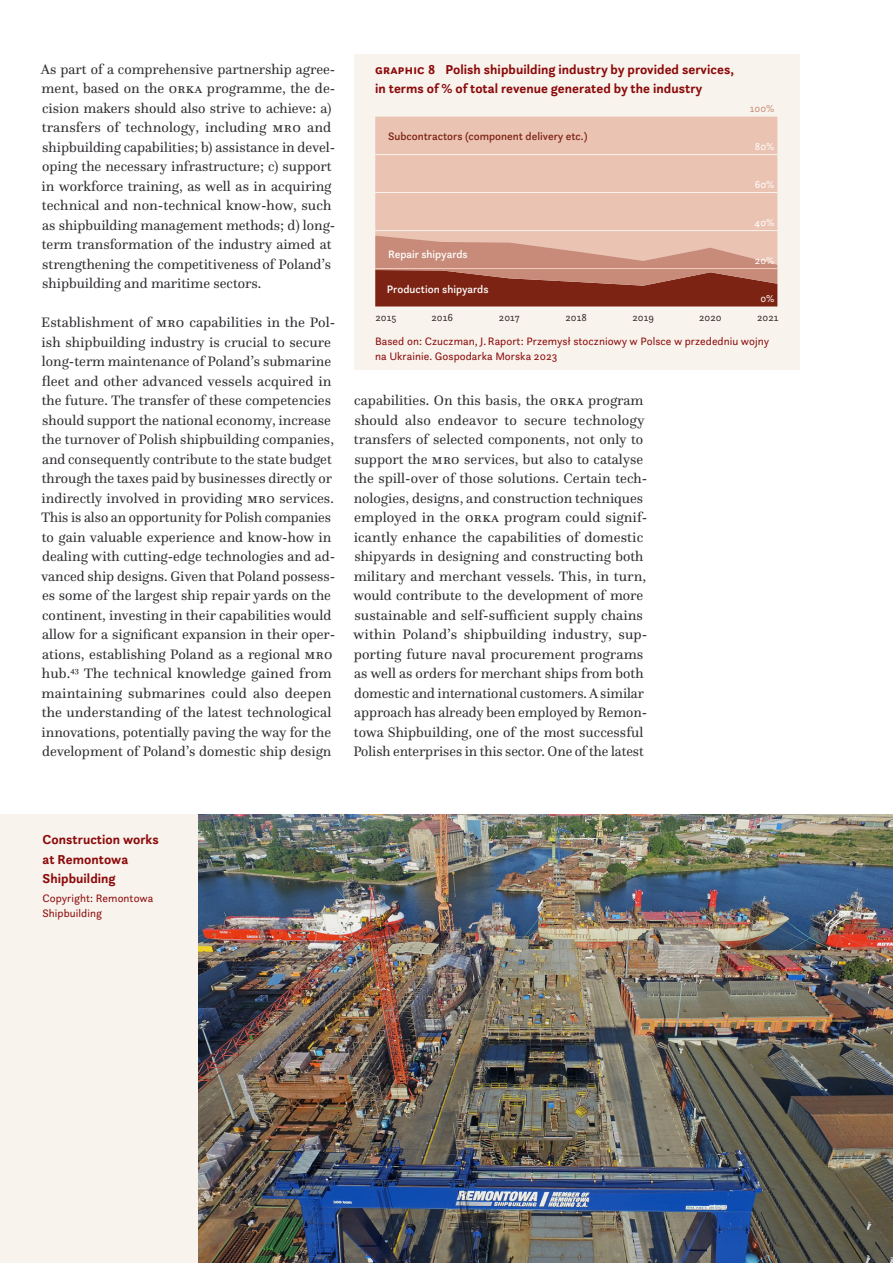
<style>
.page{position:relative;width:893px;height:1263px;background:#fff}
.page>*{position:absolute;margin:0;border:0;box-sizing:border-box;transform-origin:0 0}
.body{font:14.25px/19.5px "Questa";color:#2f2c30}
.caption-foto{font:700 13.5px/19.5px "Questa Sans";letter-spacing:.005em;color:#8b090a}
.infographic-small{font:11.25px/15px "Questa Sans";letter-spacing:.005em;color:#8b090a}
.t1{font:500 11.25px "Questa Sans";color:#7c2313}
.t2{font:500 11.25px "Questa Sans";color:#fff}
.t3{font:10.5px "Questa Sans";color:#3a2f2e}
.t4{font:10.5px "Questa Sans";color:#fff}
.t5{font:10.5px "Questa Sans";color:#c88b79}
</style>
<div class="page">
<div style="left:0;top:814px;width:289px;height:449px;background:#f8f3ec"></div>
<div style="left:354px;top:54px;width:445px;height:315px;background:#f8f3ec"></div>
<img style="left:198px;top:814px;width:695px;height:449px">
<svg style="left:375px;top:265px;width:402px;height:41px;background:#924231"></svg>
<svg style="left:375px;top:117px;width:402px;height:148px;background:#e7bdac"></svg>
<hr style="left:375px;top:268px;width:402px;height:1px;background:#f2cdc2">
<hr style="left:375px;top:230px;width:402px;height:1px;background:#f8f3ec">
<hr style="left:375px;top:192px;width:402px;height:1px;background:#f8f3ec">
<hr style="left:375px;top:154px;width:402px;height:1px;background:#f8f3ec">
<p class="body" style="left:41px;top:59px;width:296px">As part of a comprehensive partnership agree&shy;ment, based on the ORKA programme, the de&shy;cision makers should also strive to achieve: a) transfers of technology, including MRO and shipbuilding capabilities; b) assistance in devel&shy;oping the necessary infrastructure; c) support in workforce training, as well as in acquiring technical and non-technical know-how, such as shipbuilding management methods; d) long&shy;term transformation of the industry aimed at strengthening the competitiveness of Poland’s shipbuilding and maritime sectors.</p>
<p class="body" style="left:41px;top:312px;width:296px">Establishment of MRO capabilities in the Pol&shy;ish shipbuilding industry is crucial to secure long-term maintenance of Poland’s submarine fleet and other advanced vessels acquired in the future. The transfer of these competencies should support the national economy, increase the turnover of Polish shipbuilding companies, and consequently contribute to the state budget through the taxes paid by businesses directly or indirectly involved in providing MRO services.<br>This is also an opportunity for Polish companies to gain valuable experience and know-how in dealing with cutting-edge technologies and ad&shy;vanced ship designs. Given that Poland possess&shy;es some of the largest ship repair yards on the continent, investing in their capabilities would allow for a significant expansion in their oper&shy;ations, establishing Poland as a regional MRO hub.<sup>43</sup> The technical knowledge gained from maintaining submarines could also deepen the understanding of the latest technological innovations, potentially paving the way for the development of Poland’s domestic ship design</p>
<p class="caption-foto" style="left:375px;top:59px;width:360px">graphic 8 Polish shipbuilding industry by provided services, in terms of % of total revenue generated by the industry</p>
<p class="t1" style="left:388px;top:129px;width:201px">Subcontractors (component delivery etc.)</p>
<p class="t2" style="left:388px;top:247px;width:81px">Repair shipyards</p>
<p class="t2" style="left:387px;top:282px;width:103px">Production shipyards</p>
<p class="t5" style="left:750px;top:101px;width:26px">100%</p>
<p class="t4" style="left:755px;top:139px;width:21px">80%</p>
<p class="t4" style="left:755px;top:177px;width:21px">60%</p>
<p class="t4" style="left:755px;top:215px;width:21px">40%</p>
<p class="t4" style="left:755px;top:253px;width:21px">20%</p>
<p class="t4" style="left:760px;top:291px;width:16px">0%</p>
<p class="t3" style="left:375px;top:311px;width:22px">2015</p>
<p class="t3" style="left:431px;top:311px;width:23px">2016</p>
<p class="t3" style="left:499px;top:311px;width:22px">2017</p>
<p class="t3" style="left:566px;top:311px;width:23px">2018</p>
<p class="t3" style="left:633px;top:311px;width:23px">2019</p>
<p class="t3" style="left:699px;top:311px;width:24px">2020</p>
<p class="t3" style="left:757px;top:311px;width:23px">2021</p>
<p class="infographic-small" style="left:375px;top:333px;width:396px">Based on: Czuczman, J.Raport: Przemysł stoczniowy w Polsce w przededniu wojny na Ukrainie. Gospodarka Morska 2023</p>
<p class="body" style="left:353px;top:390px;width:296px">capabilities. On this basis, the ORKA program should also endeavor to secure technology transfers of selected components, not only to support the MRO services, but also to catalyse the spill-over of those solutions. Certain tech&shy;nologies, designs, and construction techniques employed in the ORKA program could signif&shy;icantly enhance the capabilities of domestic shipyards in designing and constructing both military and merchant vessels. This, in turn, would contribute to the development of more sustainable and self-sufficient supply chains within Poland’s shipbuilding industry, sup&shy;porting future naval procurement programs as well as orders for merchant ships from both domestic and international customers. A similar approach has already been employed by Remon&shy;towa Shipbuilding, one of the most successful Polish enterprises in this sector. One of the latest</p>
<p class="caption-foto" style="left:43px;top:830px;width:118px">Construction works at Remontowa<br>Shipbuilding</p>
<p class="infographic-small" style="left:43px;top:891px;width:112px">Copyright: Remontowa<br>Shipbuilding</p>
</div>
